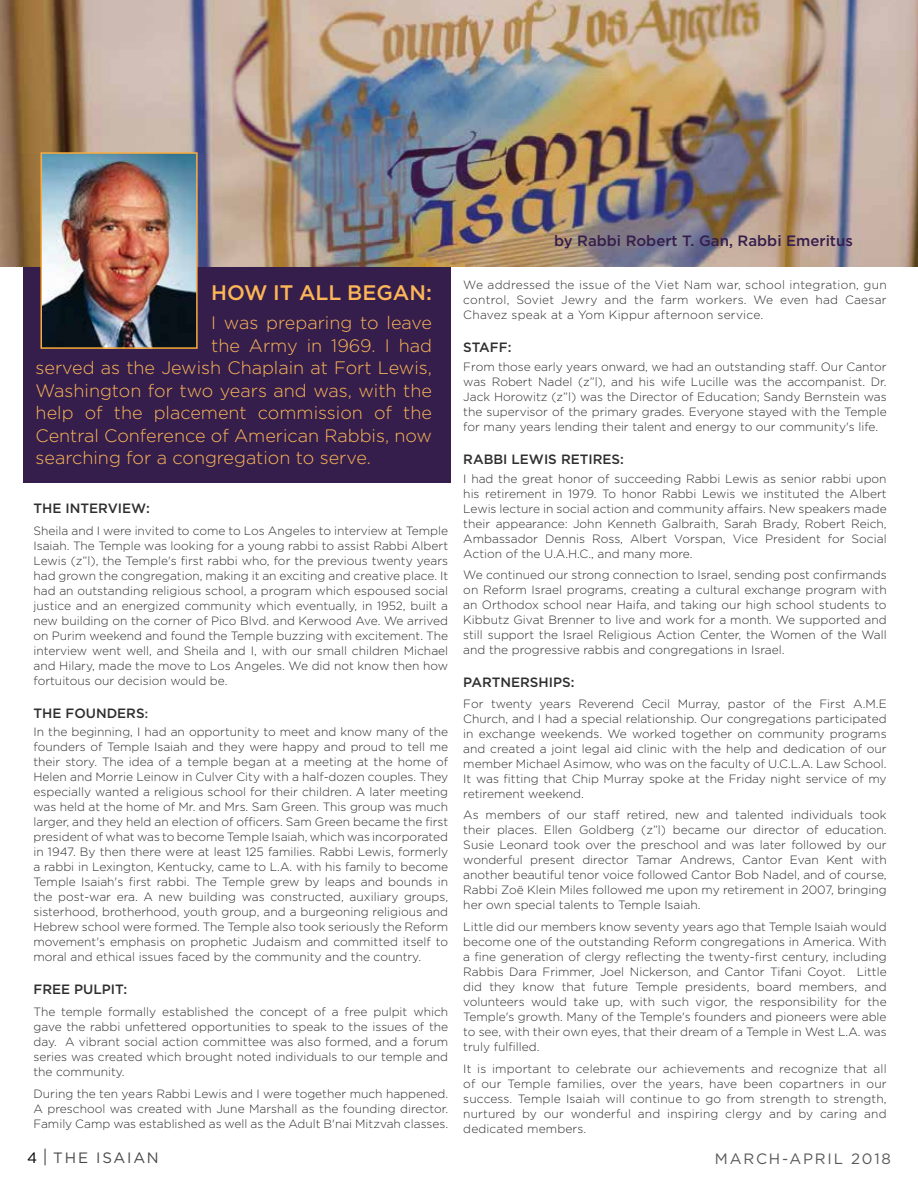
<style>
.page{position:relative;width:918px;height:1188px;background:#fff}
.page>*{position:absolute;margin:0;border:0;box-sizing:border-box;transform-origin:0 0}
.t1{font:500 21px "Gotham";color:#fcb657}
.t2{font:300 18px "Gotham";color:#fcb657}
.t3{font:500 15px "Gotham";color:#361e4c}
.t4{font:15px "Gotham";letter-spacing:.12em;color:#58595b}
.t5{font:15px "Gotham";letter-spacing:.12em;color:#48484a}
.t6{font:500 13.5px "Gotham";color:#2e2e2f}
.t7{font:300 12px/15px "Gotham";color:#2e2e2f;text-align:justify}
.s1{font-size:12px}
.s2{color:#000}
.s3{font-size:18px;color:#58595b}
</style>
<div class="page">
<div style="left:23px;top:267px;width:427px;height:216px;background:#361e4c"></div>
<img style="left:0;top:0;width:918px;height:267px">
<img style="left:43px;top:155px;width:152px;height:191px">
<div style="left:40px;top:152px;width:158px;height:197px;border:2px solid #fbac3c"></div>
<h1 class="t1" style="left:211px;top:279px;width:222px">HOW IT ALL BEGAN:</h1>
<h2 class="t2" style="left:211px;top:311px;width:222px">I was preparing to leave</h2>
<h2 class="t2" style="left:211px;top:334px;width:222px">the Army in 1969. I had</h2>
<h2 class="t2" style="left:36px;top:356px;width:398px">served as the Jewish Chaplain at Fort Lewis,</h2>
<h2 class="t2" style="left:36px;top:379px;width:398px">Washington for two years and was, with the</h2>
<h2 class="t2" style="left:36px;top:401px;width:398px">help of the placement commission of the</h2>
<h2 class="t2" style="left:36px;top:424px;width:398px">Central Conference of American Rabbis, now</h2>
<h2 class="t2" style="left:36px;top:446px;width:337px">searching for a congregation to serve.</h2>
<p class="t6" style="left:33px;top:499px;width:118px">THE INTERVIEW:</p>
<p class="t7" style="left:33px;top:523px;width:416px">Sheila and I were invited to come to Los Angeles to interview at Temple Isaiah. The Temple was looking for a young rabbi to assist Rabbi Albert Lewis (z”l), the Temple's first rabbi who, for the previous twenty years had grown the congregation, making it an exciting and creative place. It had an outstanding religious school, a program which espoused social justice and an energized community which eventually, in 1952, built a new building on the corner of Pico Blvd. and Kerwood Ave. We arrived on Purim weekend and found the Temple buzzing with excitement. The interview went well, and Sheila and I, with our small children Michael and Hilary, made the move to Los Angeles. We did not know then how fortuitous our decision would be.</p>
<p class="t6" style="left:33px;top:704px;width:116px">THE FOUNDERS<span class="s1">:</span></p>
<p class="t7" style="left:33px;top:724px;width:416px">In the beginning, I had an opportunity to meet and know many of the founders of Temple Isaiah and they were happy and proud to tell me their story. The idea of a temple began at a meeting at the home of Helen and Morrie Leinow in Culver City with a half-dozen couples. They especially wanted a religious school for their children. A later meeting was held at the home of Mr. and Mrs. Sam Green. This group was much larger, and they held an election of officers. Sam Green became the first president of what was to become Temple Isaiah, which was incorporated in 1947. By then there were at least 125 families. Rabbi Lewis, formerly a rabbi in Lexington, Kentucky, came to L.A. with his family to become Temple Isaiah's first rabbi. The Temple grew by leaps and bounds in the post-war era. A new building was constructed, auxiliary groups, sisterhood, brotherhood, youth group, and a burgeoning religious and Hebrew school were formed. The Temple also took seriously the Reform movement's emphasis on prophetic Judaism and committed itself to moral and ethical issues faced by the community and the country.</p>
<p class="t6" style="left:33px;top:981px;width:95px">FREE PULPIT:</p>
<p class="t7" style="left:33px;top:1004px;width:416px">The temple formally established the concept of a free pulpit which gave the rabbi unfettered opportunities to speak to the issues of the day. A vibrant social action committee was also formed, and a forum series was created which brought noted individuals to our temple and the community.</p>
<p class="t7" style="left:33px;top:1086px;width:416px">During the ten years Rabbi Lewis and I were together much happened.<br>A preschool was created with June Marshall as the founding director.<br>Family Camp was established as well as the Adult B'nai Mitzvah classes.</p>
<p class="t3" style="left:554px;top:231px;width:300px">by Rabbi Robert T. Gan, Rabbi Emeritus</p>
<p class="t7" style="left:463px;top:277px;width:425px">We addressed the issue of the Viet Nam war, school integration, gun control, Soviet Jewry and the farm workers. We even had Caesar Chavez speak at a Yom Kippur afternoon service.</p>
<p class="t6" style="left:463px;top:339px;width:50px">STAFF:</p>
<p class="t7" style="left:463px;top:359px;width:425px">From those early years onward, we had an outstanding staff. Our Cantor was Robert Nadel (z”l), and his wife Lucille was the accompanist. Dr.<br>Jack Horowitz (z”l) was the Director of Education; Sandy Bernstein was the supervisor of the primary grades. Everyone stayed with the Temple for many years lending their talent and energy to our community's life.</p>
<p class="t6" style="left:463px;top:450px;width:162px">RABBI LEWIS RETIRES:</p>
<p class="t7" style="left:463px;top:471px;width:425px">I had the great honor of succeeding Rabbi Lewis as senior rabbi upon his retirement in 1979. To honor Rabbi Lewis we instituted the Albert Lewis lecture in social action and community affairs. New speakers made their appearance: John Kenneth Galbraith, Sarah Brady, Robert Reich, Ambassador Dennis Ross, Albert Vorspan, Vice President for Social Action of the U.A.H.C., and many more.</p>
<p class="t7" style="left:463px;top:567px;width:425px">We continued our strong connection to Israel, sending post confirmands on Reform Israel programs, creating a cultural exchange program with an Orthodox school near Haifa, and taking our high school students to Kibbutz Givat Brenner to live and work for a month. We supported and still support the Israel Religious Action Center, the Women of the Wall and the progressive rabbis and congregations in Israel.</p>
<p class="t6" style="left:463px;top:674px;width:113px">PARTNERSHIPS:</p>
<p class="t7" style="left:463px;top:696px;width:425px">For twenty years Reverend Cecil Murray, pastor of the First A.M.E Church, and I had a special relationship. Our congregations participated in exchange weekends. We worked together on community programs and created a joint legal aid clinic with the help and dedication of our member Michael Asimow, who was on the faculty of U.C.L.A. Law School.<br>It was fitting that Chip Murray spoke at the Friday night service of my retirement weekend.</p>
<p class="t7" style="left:463px;top:807px;width:425px">As members of our staff retired, new and talented individuals took their places. Ellen Goldberg (z”l) became our director of education.<br>Susie Leonard took over the preschool and was later followed by our wonderful present director Tamar Andrews, Cantor Evan Kent with another beautiful tenor voice followed Cantor Bob Nadel, and of course, Rabbi Zoë Klein Miles followed me upon my retirement in 2007, bringing her own special talents to Temple Isaiah.</p>
<p class="t7" style="left:463px;top:919px;width:425px">Little did our members know seventy years ago that Temple Isaiah would become one of the outstanding Reform congregations in America. With a fine generation of clergy reflecting the twenty-first century, including Rabbis Dara Frimmer, Joel Nickerson, and Cantor Tifani Coyot. Little did they know that future Temple presidents, board members, and volunteers would take up, with such vigor, the responsibility for the Temple's growth. Many of the Temple's founders and pioneers were able to see, with their own eyes, that their dream of a Temple in West L.A. was truly fulfilled.</p>
<p class="t7" style="left:463px;top:1061px;width:425px">It is important to celebrate our achievements and recognize that all of our Temple families, over the years, have been copartners in our success. Temple Isaiah will continue to go from strength to strength, nurtured by our wonderful and inspiring clergy and by caring and dedicated members.</p>
<p class="t5" style="left:27px;top:1148px;width:133px"><span class="s2">4</span> <span class="s3">|</span> THE ISAIAN</p>
<p class="t4" style="left:715px;top:1149px;width:178px">MARCH-APRIL 2018</p>
</div>
